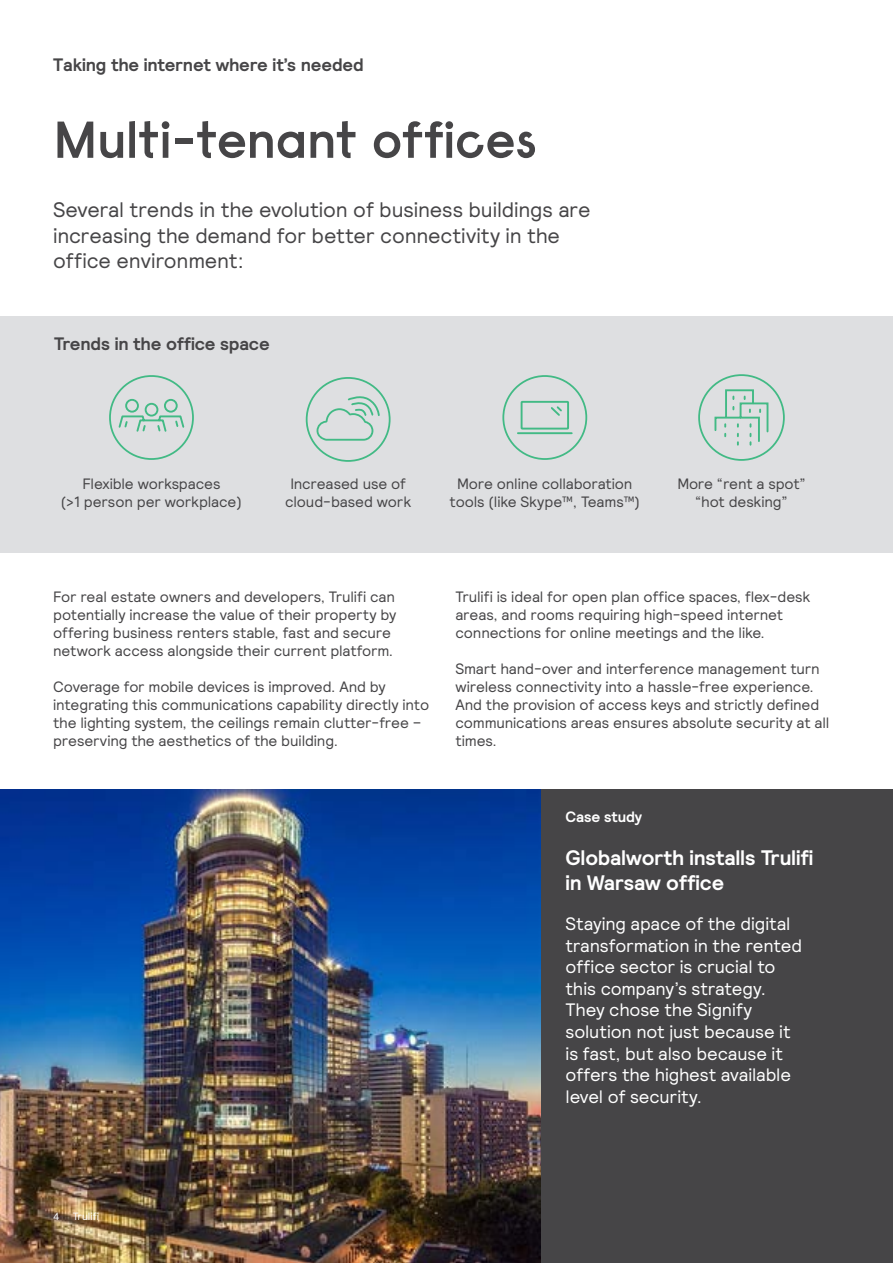
<style>
.page{position:relative;width:893px;height:1263px;background:#fff}
.page>*{position:absolute;margin:0;border:0;box-sizing:border-box;transform-origin:0 0}
.t1{font:600 51.75px "Signify Raisonne";letter-spacing:-.015em;color:#464547}
.t2{font:21px/25.2px "Signify Relative";letter-spacing:-.01em;color:#464547}
.t3{font:700 21px/25.2px "Signify Relative";letter-spacing:-.005em;color:#fff}
.t4{font:18px/21.6px "Signify Relative";letter-spacing:-.005em;color:#fff}
.t5{font:700 18px "Signify Relative";letter-spacing:-.01em;color:#464547}
.t6{font:15px/18px "Signify Relative";letter-spacing:-.01em;color:#464547;text-align:center}
.t7{font:700 15px "Signify Relative";letter-spacing:-.005em;color:#fff}
.t8{font:10.5px "Signify Relative";letter-spacing:-.005em;color:#fff}
</style>
<div class="page">
<div style="left:0;top:789px;width:893px;height:474px;background:#464547"></div>
<hr style="left:892px;top:789px;width:1px;height:474px;background:#42ba85">
<div style="left:0;top:316px;width:893px;height:236px;background:#dedfe1"></div>
<img style="left:0;top:789px;width:540px;height:474px">
<div style="left:306px;top:377px;width:85px;height:85px;border:2px solid #42ba85;border-radius:50%"></div>
<svg style="left:317px;top:392px;width:64px;height:49px"></svg>
<div style="left:109px;top:375px;width:85px;height:85px;border:2px solid #42ba85;border-radius:50%"></div>
<svg style="left:118px;top:398px;width:67px;height:34px"></svg>
<div style="left:502px;top:375px;width:85px;height:85px;border:2px solid #42ba85;border-radius:50%"></div>
<svg style="left:517px;top:400px;width:56px;height:35px"></svg>
<div style="left:698px;top:374px;width:87px;height:87px;border:2px solid #42ba85;border-radius:50%"></div>
<svg style="left:714px;top:389px;width:55px;height:57px"></svg>
<p class="t5" style="left:53px;top:53px;width:312px">Taking the internet where it’s needed</p>
<h1 class="t1" style="left:53px;top:107px;width:485px">Multi-tenant offices</h1>
<h2 class="t2" style="left:53px;top:197px;width:539px">Several trends in the evolution of business buildings are increasing the demand for better connectivity in the office environment:</h2>
<p class="t5" style="left:54px;top:332px;width:217px">Trends in the office space</p>
<p class="t6" style="left:61px;top:474px;width:183px">Flexible workspaces<br>(&gt;1 person per workplace)</p>
<p class="t6" style="left:285px;top:474px;width:128px">Increased use of cloud-based work</p>
<p class="t6" style="left:450px;top:474px;width:192px">More online collaboration tools (like Skype™, Teams™)</p>
<p class="t6" style="left:677px;top:474px;width:130px">More “rent a spot” “hot desking”</p>
<p class="t6" style="left:53px;top:587px;width:345px;text-align:left">For real estate owners and developers, Trulifi can potentially increase the value of their property by offering business renters stable, fast and secure network access alongside their current platform.</p>
<p class="t6" style="left:53px;top:677px;width:378px;text-align:left">Coverage for mobile devices is improved. And by integrating this communications capability directly into the lighting system, the ceilings remain clutter-free – preserving the aesthetics of the building.</p>
<p class="t6" style="left:455px;top:587px;width:356px;text-align:left">Trulifi is ideal for open plan office spaces, flex-desk areas, and rooms requiring high-speed internet connections for online meetings and the like.</p>
<p class="t6" style="left:455px;top:659px;width:375px;text-align:left">Smart hand-over and interference management turn wireless connectivity into a hassle-free experience.<br>And the provision of access keys and strictly defined communications areas ensures absolute security at all times.</p>
<p class="t7" style="left:565px;top:807px;width:78px">Case study</p>
<h2 class="t3" style="left:566px;top:845px;width:249px">Globalworth installs Trulifi in Warsaw office</h2>
<p class="t4" style="left:566px;top:912px;width:238px">Staying apace of the digital transformation in the rented office sector is crucial to this company’s strategy.<br>They chose the Signify solution not just because it is fast, but also because it offers the highest available level of security.</p>
<p class="t8" style="left:53px;top:1210px;width:8px">4</p>
<p class="t8" style="left:73px;top:1210px;width:28px">Trulifi</p>
</div>
